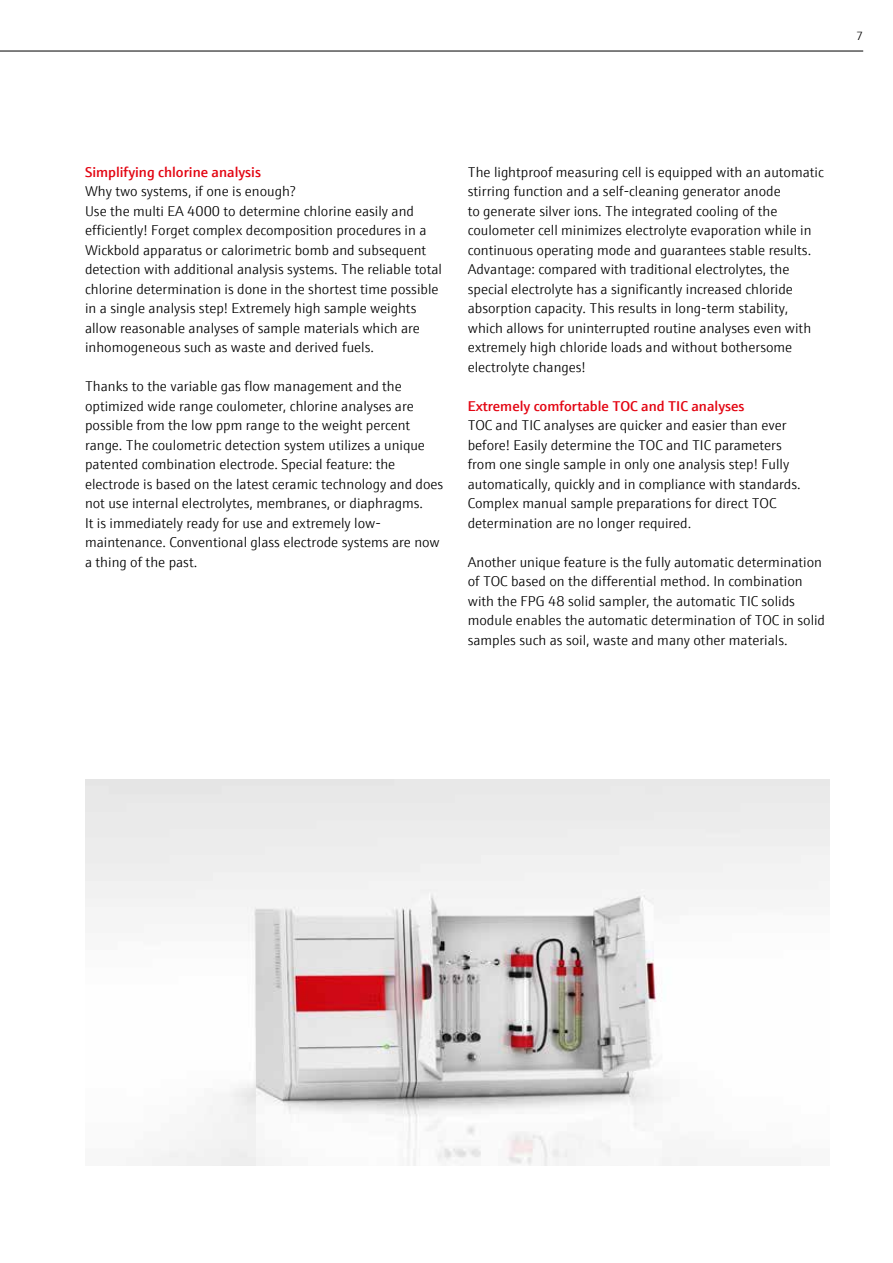
<style>
.page{position:relative;width:893px;height:1263px;background:#fff}
.page>*{position:absolute;margin:0;border:0;box-sizing:border-box;transform-origin:0 0}
.t1{font:300 14.25px/19.5px "E+H Sans";color:#000}
.t2{font:600 14.25px "E+H Sans";color:#e30613}
.t3{font:300 12px "E+H Sans";color:#000}
</style>
<div class="page">
<hr style="left:0;top:51px;width:863px;height:1px;background:#000">
<img style="left:85px;top:779px;width:744px;height:386px">
<p class="t3" style="left:856px;top:27px;width:8px">7</p>
<p class="t2" style="left:85px;top:161px;width:177px">Simplifying chlorine analysis</p>
<p class="t1" style="left:85px;top:181px;width:359px">Why two systems, if one is enough?<br>Use the multi EA 4000 to determine chlorine easily and efficiently! Forget complex decomposition procedures in a Wickbold apparatus or calorimetric bomb and subsequent detection with additional analysis systems. The reliable total chlorine determination is done in the shortest time possible in a single analysis step! Extremely high sample weights allow reasonable analyses of sample materials which are inhomogeneous such as waste and derived fuels.</p>
<p class="t1" style="left:85px;top:376px;width:360px">Thanks to the variable gas flow management and the optimized wide range coulometer, chlorine analyses are possible from the low ppm range to the weight percent range. The coulometric detection system utilizes a unique patented combination electrode. Special feature: the electrode is based on the latest ceramic technology and does not use internal electrolytes, membranes, or diaphragms.<br>It is immediately ready for use and extremely low&shy;maintenance. Conventional glass electrode systems are now a thing of the past.</p>
<p class="t1" style="left:468px;top:161px;width:358px">The lightproof measuring cell is equipped with an automatic stirring function and a self-cleaning generator anode<br>to generate silver ions. The integrated cooling of the coulometer cell minimizes electrolyte evaporation while in continuous operating mode and guarantees stable results.<br>Advantage: compared with traditional electrolytes, the special electrolyte has a significantly increased chloride absorption capacity. This results in long-term stability, which allows for uninterrupted routine analyses even with extremely high chloride loads and without bothersome electrolyte changes!</p>
<p class="t2" style="left:468px;top:395px;width:278px">Extremely comfortable TOC and TIC analyses</p>
<p class="t1" style="left:468px;top:414px;width:334px">TOC and TIC analyses are quicker and easier than ever before! Easily determine the TOC and TIC parameters from one single sample in only one analysis step! Fully automatically, quickly and in compliance with standards.<br>Complex manual sample preparations for direct TOC determination are no longer required.</p>
<p class="t1" style="left:468px;top:551px;width:359px">Another unique feature is the fully automatic determination of TOC based on the differential method. In combination with the FPG 48 solid sampler, the automatic TIC solids module enables the automatic determination of TOC in solid samples such as soil, waste and many other materials.</p>
</div>
